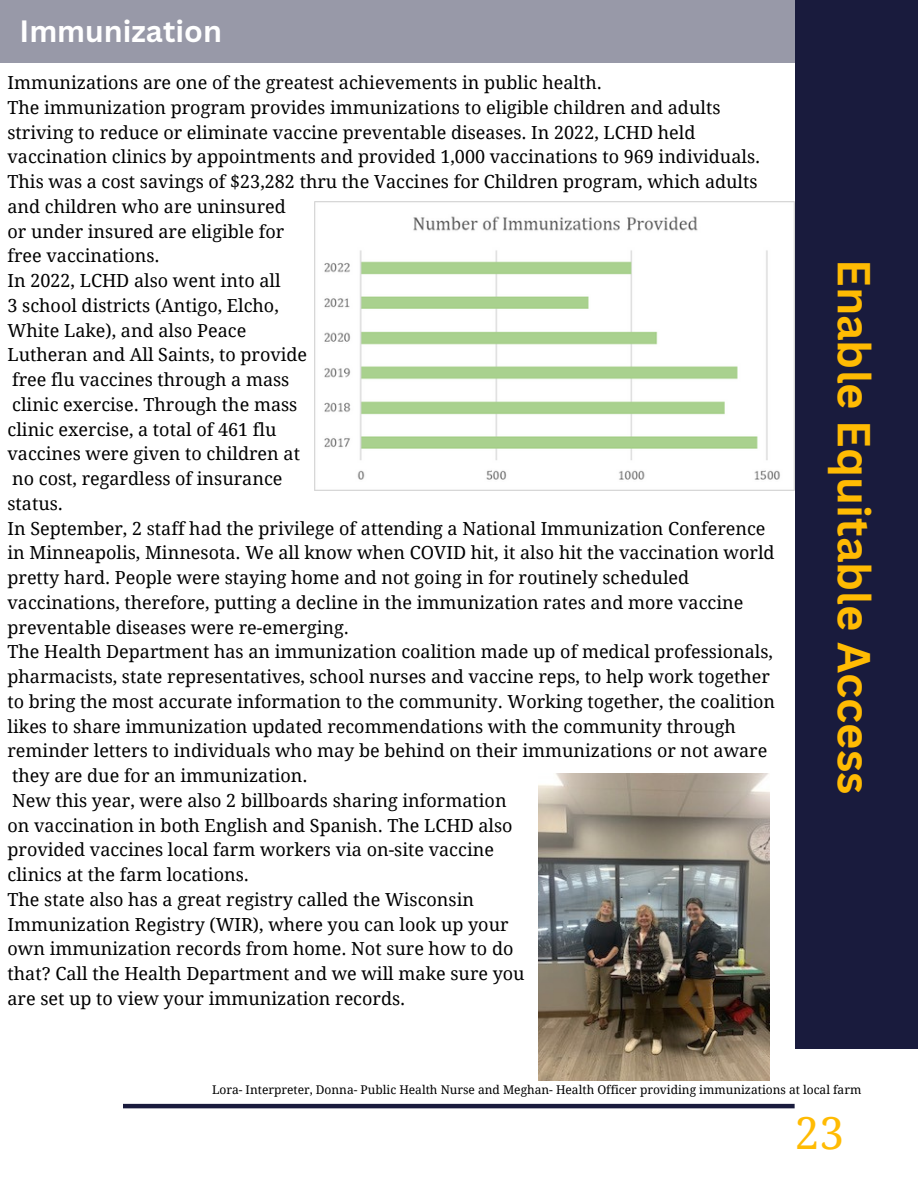
<style>
.page{position:relative;width:918px;height:1188px;background:#fff}
.page>*{position:absolute;margin:0;border:0;box-sizing:border-box;transform-origin:0 0}
.t1{font:700 45px "Canva Sans";color:#ffbb03}
.t2{font:43.95px "Droid Serif";color:#ffbb03}
.t3{font:700 30px "Canva Sans";color:#fff}
.t4{font:18px/24.8px "Droid Serif";color:#000}
.t5{font:12px "Droid Serif";color:#000}
</style>
<div class="page">
<div style="left:0;top:0;width:795px;height:62px;background:#9899a8"></div>
<div style="left:795px;top:0;width:123px;height:1049px;background:#191b3d"></div>
<hr style="left:123px;top:1104px;width:672px;height:4px;background:#191b3d">
<img style="left:539px;top:774px;width:230px;height:307px">
<img style="left:314px;top:201px;width:480px;height:289px">
<h3 class="t3" style="left:20px;top:10px;width:204px">Immunization</h3>
<p class="t4" style="left:8px;top:70px;width:769px">Immunizations are one of the greatest achievements in public health.<br>The immunization program provides immunizations to eligible children and adults striving to reduce or eliminate vaccine preventable diseases. In 2022, LCHD held vaccination clinics by appointments and provided 1,000 vaccinations to 969 individuals.<br>This was a cost savings of $23,282 thru the Vaccines for Children program, which adults and children who are uninsured<br>or under insured are eligible for<br>free vaccinations.<br>In 2022, LCHD also went into all<br>3 school districts (Antigo, Elcho,<br>White Lake), and also Peace<br>Lutheran and All Saints, to provide<br>free flu vaccines through a mass<br>clinic exercise. Through the mass<br>clinic exercise, a total of 461 flu<br>vaccines were given to children at<br>no cost, regardless of insurance<br>status.<br>In September, 2 staff had the privilege of attending a National Immunization Conference in Minneapolis, Minnesota. We all know when COVID hit, it also hit the vaccination world pretty hard. People were staying home and not going in for routinely scheduled vaccinations, therefore, putting a decline in the immunization rates and more vaccine preventable diseases were re-emerging.<br>The Health Department has an immunization coalition made up of medical professionals, pharmacists, state representatives, school nurses and vaccine reps, to help work together to bring the most accurate information to the community. Working together, the coalition likes to share immunization updated recommendations with the community through reminder letters to individuals who may be behind on their immunizations or not aware they are due for an immunization.<br>New this year, were also 2 billboards sharing information<br>on vaccination in both English and Spanish. The LCHD also<br>provided vaccines local farm workers via on-site vaccine<br>clinics at the farm locations.<br>The state also has a great registry called the Wisconsin<br>Immunization Registry (WIR), where you can look up your<br>own immunization records from home. Not sure how to do<br>that? Call the Health Department and we will make sure you<br>are set up to view your immunization records.</p>
<h1 class="t1" style="left:886px;top:259px;width:537px;rotate:90deg">Enable Equitable Access</h1>
<p class="t5" style="left:212px;top:1083px;width:651px">Lora- Interpreter, Donna- Public Health Nurse and Meghan- Health Officer providing immunizations at local farm</p>
<h2 class="t2" style="left:795px;top:1108px;width:51px">23</h2>
</div>
